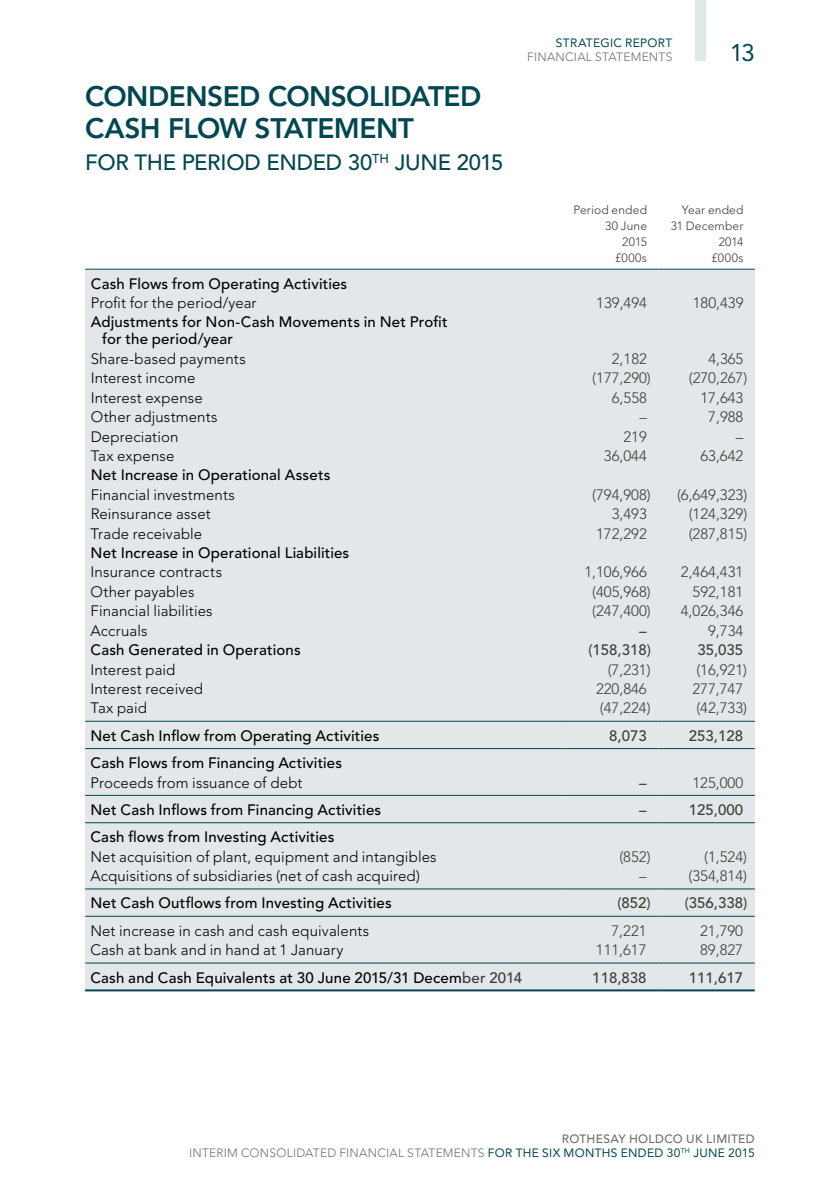
<style>
.page{position:relative;width:840px;height:1191px;background:#fff}
.page>*{position:absolute;margin:0;border:0;box-sizing:border-box;transform-origin:0 0}
.t1{font:800 28px/32px "Avenir LT Std";letter-spacing:-.02em;color:#004750}
.t2{font:24px "Avenir LT Std";color:#004750}
.t3{font:500 22px "Avenir LT Std";letter-spacing:-.015em;color:#004750}
.t4{font:300 15px "Avenir LT Std";letter-spacing:.01em;color:#000}
.t5{font:500 15px/17px "Avenir LT Std";letter-spacing:.01em;color:#000}
.t6{font:300 15px "Avenir LT Std";color:#3c3c3b}
.t7{font:500 15px "Avenir LT Std";color:#3c3c3b}
.t8{font:300 12px/14px "Avenir LT Std";letter-spacing:.02em;color:#706f6f;text-align:right}
.t9{font:300 12px/16px "Avenir LT Std";letter-spacing:.015em;color:#3c3c3b;text-align:right}
.t10{font:12px "Avenir LT Std";letter-spacing:.025em;color:#004750}
.s1{color:#3c3c3b}
.s2{font-weight:500}
.s3{font-weight:400;color:#004750}
</style>
<div class="page">
<div style="left:695px;top:0;width:10px;height:61px;background:#e0e7e7"></div>
<svg style="left:85px;top:268px;width:669px;height:1px"></svg>
<div style="left:85px;top:270px;width:669px;height:719px;background:#e3e7e9"></div>
<hr style="left:85px;top:721px;width:476px;height:1px;background:#00474f">
<hr style="left:561px;top:721px;width:97px;height:1px;background:#00474f">
<hr style="left:658px;top:721px;width:96px;height:1px;background:#00474f">
<hr style="left:85px;top:795px;width:476px;height:1px;background:#00474f">
<hr style="left:561px;top:795px;width:97px;height:1px;background:#00474f">
<hr style="left:658px;top:795px;width:96px;height:1px;background:#00474f">
<hr style="left:85px;top:888px;width:476px;height:1px;background:#00474f">
<hr style="left:561px;top:888px;width:97px;height:1px;background:#00474f">
<hr style="left:658px;top:888px;width:96px;height:1px;background:#00474f">
<hr style="left:85px;top:748px;width:476px;height:1px;background:#00474f">
<hr style="left:85px;top:916px;width:476px;height:1px;background:#00474f">
<hr style="left:85px;top:962px;width:476px;height:1px;background:#00474f">
<hr style="left:85px;top:989px;width:476px;height:2px;background:#00474f">
<hr style="left:85px;top:269px;width:476px;height:1px;background:#00474f">
<hr style="left:561px;top:962px;width:97px;height:1px;background:#00474f">
<hr style="left:658px;top:962px;width:96px;height:1px;background:#00474f">
<hr style="left:561px;top:989px;width:97px;height:2px;background:#00474f">
<hr style="left:658px;top:989px;width:96px;height:2px;background:#00474f">
<hr style="left:561px;top:916px;width:97px;height:1px;background:#00474f">
<hr style="left:658px;top:916px;width:96px;height:1px;background:#00474f">
<hr style="left:561px;top:748px;width:97px;height:1px;background:#00474f">
<hr style="left:658px;top:748px;width:96px;height:1px;background:#00474f">
<hr style="left:561px;top:269px;width:97px;height:1px;background:#00474f">
<hr style="left:658px;top:269px;width:96px;height:1px;background:#00474f">
<hr style="left:85px;top:822px;width:476px;height:1px;background:#00474f">
<hr style="left:561px;top:822px;width:97px;height:1px;background:#00474f">
<hr style="left:658px;top:822px;width:96px;height:1px;background:#00474f">
<h1 class="t1" style="left:85px;top:81px;width:398px">CONDENSED CONSOLIDATED<br>CASH FLOW STATEMENT</h1>
<h3 class="t3" style="left:85px;top:150px;width:419px">FOR THE PERIOD ENDED 30<sup>TH</sup> JUNE 2015</h3>
<p class="t10" style="left:555px;top:36px;width:118px">STRATEGIC REPORT</p>
<p class="t8" style="left:527px;top:50px;width:146px">FINANCIAL STATEMENTS</p>
<h2 class="t2" style="left:729px;top:39px;width:26px">13</h2>
<p class="t9" style="left:573px;top:202px;width:75px">Period ended<br>30 June<br>2015<br>£000s</p>
<p class="t9" style="left:670px;top:202px;width:74px">Year ended<br>31 December<br>2014<br>£000s</p>
<p class="t5" style="left:91px;top:275px;width:258px">Cash Flows from Operating Activities</p>
<p class="t4" style="left:91px;top:294px;width:167px">Profit for the period/year</p>
<p class="t6" style="left:596px;top:294px;width:52px">139,494</p>
<p class="t6" style="left:692px;top:294px;width:52px">180,439</p>
<p class="t5" style="left:102px;top:314px;width:347px;text-indent:-11px">Adjustments for Non-Cash Movements in Net Profit for the period/year</p>
<p class="t4" style="left:91px;top:350px;width:156px">Share-based payments</p>
<p class="t6" style="left:611px;top:350px;width:37px">2,182</p>
<p class="t6" style="left:708px;top:350px;width:37px">4,365</p>
<p class="t4" style="left:91px;top:369px;width:106px">Interest income</p>
<p class="t6" style="left:592px;top:369px;width:60px">(177,290)</p>
<p class="t6" style="left:688px;top:369px;width:60px">(270,267)</p>
<p class="t4" style="left:91px;top:389px;width:114px">Interest expense</p>
<p class="t6" style="left:611px;top:389px;width:37px">6,558</p>
<p class="t6" style="left:700px;top:389px;width:44px">17,643</p>
<p class="t4" style="left:91px;top:408px;width:128px">Other adjustments</p>
<p class="t6" style="left:639px;top:408px;width:9px">–</p>
<p class="t6" style="left:707px;top:408px;width:37px">7,988</p>
<p class="t4" style="left:91px;top:427px;width:89px">Depreciation</p>
<p class="t6" style="left:623px;top:427px;width:25px">219</p>
<p class="t6" style="left:735px;top:427px;width:9px">–</p>
<p class="t4" style="left:91px;top:447px;width:85px">Tax expense</p>
<p class="t6" style="left:603px;top:447px;width:44px">36,044</p>
<p class="t6" style="left:700px;top:447px;width:44px">63,642</p>
<p class="t5" style="left:91px;top:467px;width:241px">Net Increase in Operational Assets</p>
<p class="t4" style="left:91px;top:486px;width:146px">Financial investments</p>
<p class="t6" style="left:592px;top:486px;width:60px">(794,908)</p>
<p class="t6" style="left:676px;top:486px;width:72px">(6,649,323)</p>
<p class="t4" style="left:91px;top:505px;width:122px">Reinsurance asset</p>
<p class="t6" style="left:611px;top:505px;width:37px">3,493</p>
<p class="t6" style="left:688px;top:505px;width:60px">(124,329)</p>
<p class="t4" style="left:91px;top:524px;width:113px">Trade receivable</p>
<p class="t6" style="left:595px;top:524px;width:52px">172,292</p>
<p class="t6" style="left:688px;top:524px;width:60px">(287,815)</p>
<p class="t5" style="left:91px;top:545px;width:260px">Net Increase in Operational Liabilities</p>
<p class="t4" style="left:91px;top:563px;width:133px">Insurance contracts</p>
<p class="t6" style="left:584px;top:563px;width:64px">1,106,966</p>
<p class="t6" style="left:680px;top:563px;width:64px">2,464,431</p>
<p class="t4" style="left:91px;top:583px;width:105px">Other payables</p>
<p class="t6" style="left:592px;top:583px;width:60px">(405,968)</p>
<p class="t6" style="left:692px;top:583px;width:52px">592,181</p>
<p class="t4" style="left:91px;top:602px;width:123px">Financial liabilities</p>
<p class="t6" style="left:591px;top:602px;width:60px">(247,400)</p>
<p class="t6" style="left:680px;top:602px;width:64px">4,026,346</p>
<p class="t4" style="left:90px;top:621px;width:58px">Accruals</p>
<p class="t7" style="left:639px;top:622px;width:9px">–</p>
<p class="t6" style="left:707px;top:621px;width:37px">9,734</p>
<p class="t5" style="left:90px;top:642px;width:211px">Cash Generated in Operations</p>
<p class="t7" style="left:588px;top:641px;width:64px">(158,318)</p>
<p class="t7" style="left:697px;top:641px;width:47px">35,035</p>
<p class="t4" style="left:90px;top:660px;width:86px">Interest paid</p>
<p class="t6" style="left:607px;top:660px;width:44px">(7,231)</p>
<p class="t6" style="left:696px;top:660px;width:52px">(16,921)</p>
<p class="t4" style="left:90px;top:680px;width:114px">Interest received</p>
<p class="t6" style="left:595px;top:680px;width:52px">220,846</p>
<p class="t6" style="left:692px;top:680px;width:52px">277,747</p>
<p class="t4" style="left:90px;top:699px;width:58px">Tax paid</p>
<p class="t6" style="left:599px;top:699px;width:52px">(47,224)</p>
<p class="t6" style="left:696px;top:699px;width:52px">(42,733)</p>
<p class="t5" style="left:90px;top:727px;width:290px">Net Cash Inflow from Operating Activities</p>
<p class="t7" style="left:608px;top:727px;width:39px">8,073</p>
<p class="t7" style="left:688px;top:727px;width:56px">253,128</p>
<p class="t5" style="left:90px;top:754px;width:253px">Cash Flows from Financing Activities</p>
<p class="t4" style="left:90px;top:773px;width:213px">Proceeds from issuance of debt</p>
<p class="t7" style="left:638px;top:773px;width:9px">–</p>
<p class="t6" style="left:692px;top:773px;width:52px">125,000</p>
<p class="t5" style="left:90px;top:801px;width:292px">Net Cash Inflows from Financing Activities</p>
<p class="t7" style="left:638px;top:801px;width:9px">–</p>
<p class="t7" style="left:688px;top:801px;width:56px">125,000</p>
<p class="t5" style="left:90px;top:829px;width:245px">Cash flows from Investing Activities</p>
<p class="t4" style="left:90px;top:847px;width:347px">Net acquisition of plant, equipment and intangibles</p>
<p class="t6" style="left:619px;top:847px;width:33px">(852)</p>
<p class="t6" style="left:703px;top:847px;width:44px">(1,524)</p>
<p class="t4" style="left:90px;top:867px;width:331px">Acquisitions of subsidiaries (net of cash acquired)</p>
<p class="t6" style="left:638px;top:867px;width:9px">–</p>
<p class="t6" style="left:688px;top:867px;width:60px">(354,814)</p>
<p class="t5" style="left:90px;top:895px;width:303px">Net Cash Outflows from Investing Activities</p>
<p class="t7" style="left:617px;top:894px;width:35px">(852)</p>
<p class="t7" style="left:684px;top:894px;width:64px">(356,338)</p>
<p class="t4" style="left:90px;top:921px;width:280px">Net increase in cash and cash equivalents</p>
<p class="t6" style="left:611px;top:921px;width:37px">7,221</p>
<p class="t6" style="left:699px;top:921px;width:44px">21,790</p>
<p class="t4" style="left:90px;top:941px;width:254px">Cash at bank and in hand at 1 January</p>
<p class="t6" style="left:595px;top:941px;width:52px">111,617</p>
<p class="t6" style="left:699px;top:941px;width:44px">89,827</p>
<p class="t5" style="left:90px;top:969px;width:433px">Cash and Cash Equivalents at 30 June 2015/31 Decem<span class="s1">ber 2014</span></p>
<p class="t7" style="left:592px;top:968px;width:56px">118,838</p>
<p class="t7" style="left:688px;top:968px;width:56px">111,617</p>
<p class="t8" style="left:189px;top:1131px;width:567px"><span class="s2">ROTHESAY HOLDCO UK LIMITED<br></span>INTERIM CONSOLIDATED FINANCIAL STATEMENTS <span class="s3">FOR THE SIX MONTHS ENDED 30</span><sup>TH</sup> <span class="s3">JUNE 2015</span></p>
</div>
